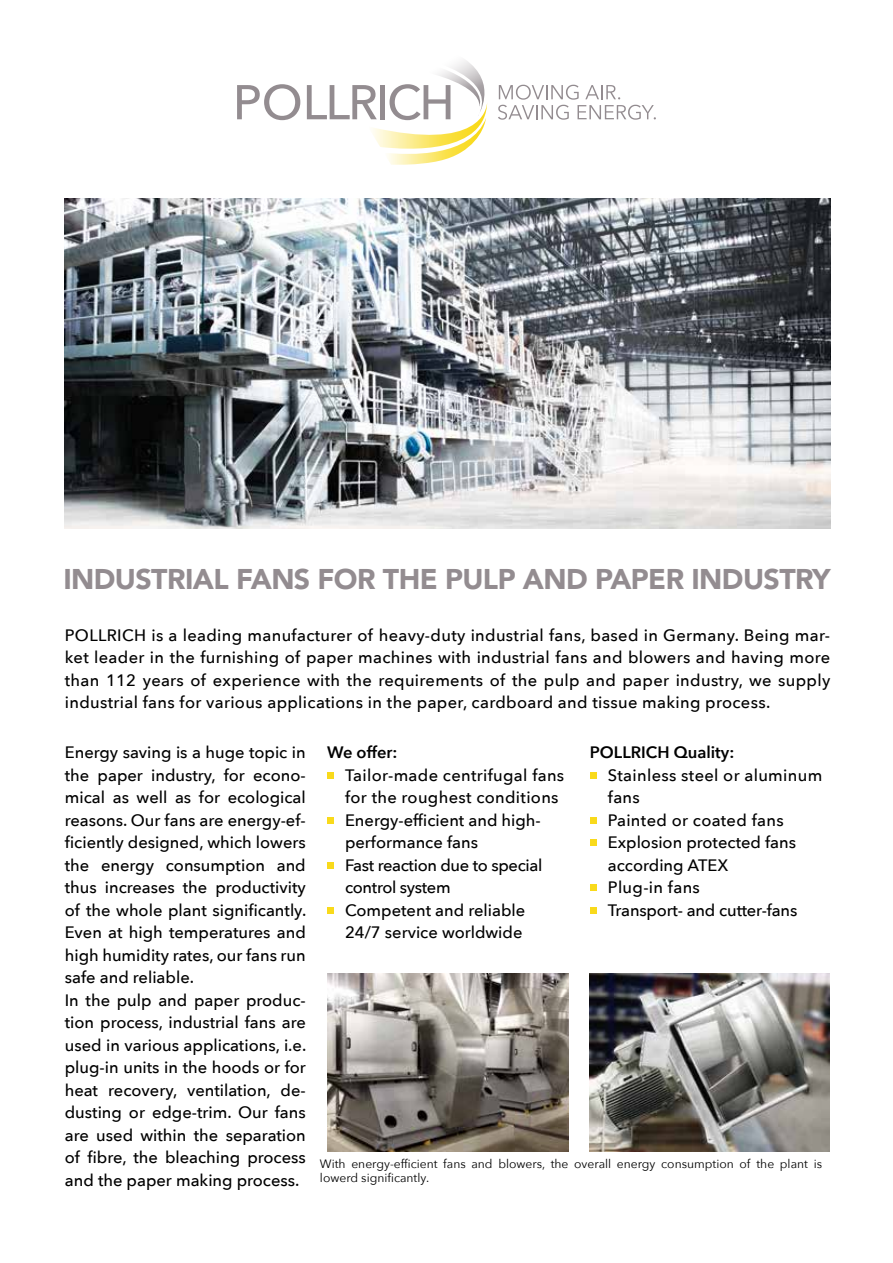
<style>
.page{position:relative;width:893px;height:1263px;background:#fff}
.page>*{position:absolute;margin:0;border:0;box-sizing:border-box;transform-origin:0 0}
.t1{font:900 28.5px "Avenir";letter-spacing:-.02em;color:#938c90}
.t2{font:500 16.5px/22.5px "Avenir Next";color:#000}
.t3{font:600 16.5px "Avenir Next";color:#000}
.t4{font:12.15px/14.5px "Avenir Next";color:#000}
</style>
<div class="page">
<svg style="left:237px;top:84px;width:63px;height:36px"></svg>
<svg style="left:307px;top:60px;width:349px;height:105px"></svg>
<svg style="left:327px;top:772px;width:6px;height:6px"></svg>
<svg style="left:327px;top:817px;width:6px;height:6px"></svg>
<svg style="left:327px;top:862px;width:6px;height:6px"></svg>
<svg style="left:327px;top:907px;width:6px;height:6px"></svg>
<img style="left:65px;top:199px;width:765px;height:329px">
<img style="left:327px;top:973px;width:241px;height:179px">
<svg style="left:590px;top:772px;width:6px;height:6px"></svg>
<svg style="left:590px;top:817px;width:6px;height:6px"></svg>
<div style="left:590px;top:839px;width:6px;height:7px;background:#f9da1b"></div>
<div style="left:590px;top:884px;width:6px;height:7px;background:#f9da1b"></div>
<svg style="left:590px;top:907px;width:6px;height:6px"></svg>
<img style="left:590px;top:973px;width:239px;height:179px">
<h1 class="t1" style="left:63px;top:554px;width:769px">INDUSTRIAL FANS FOR THE PULP AND PAPER INDUSTRY</h1>
<p class="t2" style="left:65px;top:623px;width:767px;text-align:justify">POLLRICH is a leading manufacturer of heavy-duty industrial fans, based in Germany. Being mar&shy;ket leader in the furnishing of paper machines with industrial fans and blowers and having more than 112 years of experience with the requirements of the pulp and paper industry, we supply industrial fans for various applications in the paper, cardboard and tissue making process.</p>
<p class="t2" style="left:65px;top:740px;width:243px">Energy saving is a huge topic in the paper industry, for econo&shy;mical as well as for ecological reasons. Our fans are energy-ef&shy;ficiently designed, which lowers the energy consumption and thus increases the productivity of the whole plant significantly.<br>Even at high temperatures and high humidity rates, our fans run safe and reliable.<br>In the pulp and paper produc&shy;tion process, industrial fans are used in various applications, i.e. plug-in units in the hoods or for heat recovery, ventilation, de&shy;dusting or edge-trim. Our fans are used within the separation of fibre, the bleaching process and the paper making process.</p>
<p class="t3" style="left:327px;top:738px;width:72px">We offer:</p>
<p class="t3" style="left:590px;top:738px;width:146px">POLLRICH Quality:</p>
<p class="t2" style="left:608px;top:763px;width:216px">Stainless steel or aluminum fans<br>Painted or coated fans<br>Explosion protected fans according ATEX<br>Plug-in fans<br>Transport- and cutter-fans</p>
<p class="t2" style="left:345px;top:763px;width:221px">Tailor-made centrifugal fans for the roughest conditions<br>Energy-efficient and high&shy;performance fans<br>Fast reaction due to special control system<br>Competent and reliable<br>24/7 service worldwide</p>
<p class="t4" style="left:320px;top:1156px;width:504px">With energy-efficient fans and blowers, the overall energy consumption of the plant is lowerd significantly.</p>
</div>
